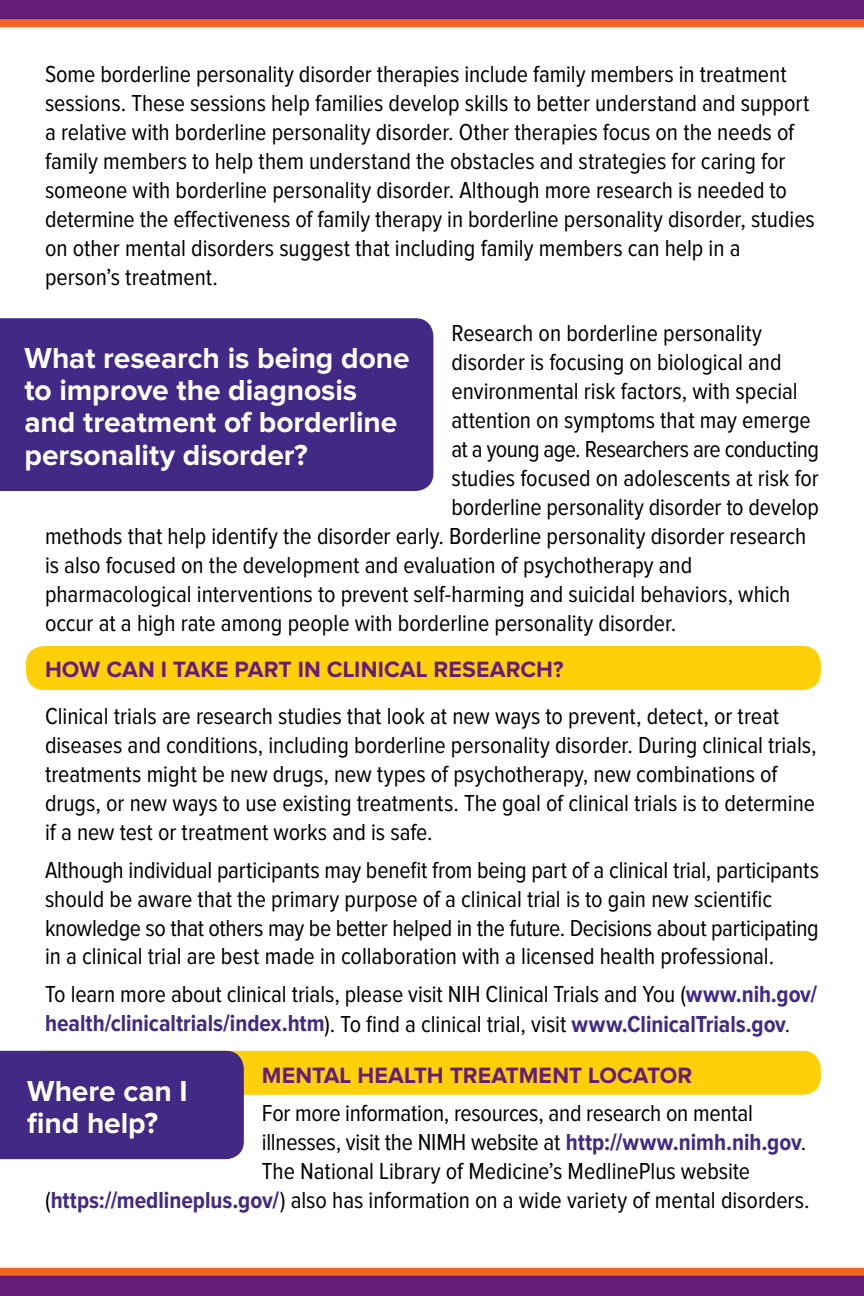
<style>
.page{position:relative;width:864px;height:1296px;background:#fff}
.page>*{position:absolute;margin:0;border:0;box-sizing:border-box;transform-origin:0 0}
.t1{font:700 30px/32px "Proxima Nova";letter-spacing:-.005em;color:#fff}
.t2{font:24px/29px "Proxima Nova Cond";color:#000}
.t3{font:24px "Proxima Nova Cond";letter-spacing:-.025em;color:#000}
.t4{font:700 23px "Proxima Nova";letter-spacing:.005em;color:#651d79}
.s1{font-weight:700;color:#412985}
</style>
<div class="page">
<div style="left:26px;top:1051px;width:795px;height:44px;background:#fed00a;border-radius:18px"></div>
<div style="left:26px;top:646px;width:795px;height:44px;background:#fed00a;border-radius:18px"></div>
<div style="left:0;top:0;width:864px;height:20px;background:#651d79"></div>
<div style="left:0;top:1276px;width:864px;height:20px;background:#651d79"></div>
<div style="left:0;top:1268px;width:864px;height:8px;background:#f26722"></div>
<div style="left:0;top:19px;width:864px;height:8px;background:#f26722"></div>
<div style="left:0;top:318px;width:433px;height:173px;background:#412985"></div>
<div style="left:0;top:1051px;width:244px;height:108px;background:#412985"></div>
<p class="t2" style="left:45px;top:60px;width:771px">Some borderline personality disorder therapies include family members in treatment sessions. These sessions help families develop skills to better understand and support a relative with borderline personality disorder. Other therapies focus on the needs of family members to help them understand the obstacles and strategies for caring for someone with borderline personality disorder. Although more research is needed to determine the effectiveness of family therapy in borderline personality disorder, studies on other mental disorders suggest that including family members can help in a person’s treatment.</p>
<p class="t2" style="left:451px;top:319px;width:312px">Research on borderline personality</p>
<p class="t2" style="left:451px;top:348px;width:332px">disorder is focusing on biological and</p>
<p class="t2" style="left:451px;top:377px;width:348px">environmental risk factors, with special</p>
<p class="t2" style="left:451px;top:406px;width:361px">attention on symptoms that may emerge</p>
<p class="t3" style="left:451px;top:438px;width:369px">at a young age. Researchers are conducting</p>
<p class="t2" style="left:451px;top:464px;width:369px">studies focused on adolescents at risk for</p>
<p class="t2" style="left:451px;top:493px;width:369px">borderline personality disorder to develop</p>
<p class="t2" style="left:45px;top:522px;width:763px">methods that help identify the disorder early. Borderline personality disorder research</p>
<p class="t2" style="left:45px;top:551px;width:649px">is also focused on the development and evaluation of psychotherapy and</p>
<p class="t2" style="left:45px;top:580px;width:747px">pharmacological interventions to prevent self-harming and suicidal behaviors, which</p>
<p class="t2" style="left:45px;top:609px;width:633px">occur at a high rate among people with borderline personality disorder.</p>
<h3 class="t4" style="left:45px;top:658px;width:520px">HOW CAN I TAKE PART IN CLINICAL RESEARCH?</h3>
<p class="t2" style="left:45px;top:702px;width:773px">Clinical trials are research studies that look at new ways to prevent, detect, or treat diseases and conditions, including borderline personality disorder. During clinical trials, treatments might be new drugs, new types of psychotherapy, new combinations of drugs, or new ways to use existing treatments. The goal of clinical trials is to determine if a new test or treatment works and is safe.</p>
<p class="t2" style="left:45px;top:856px;width:776px">Although individual participants may benefit from being part of a clinical trial, participants should be aware that the primary purpose of a clinical trial is to gain new scientific knowledge so that others may be better helped in the future. Decisions about participating in a clinical trial are best made in collaboration with a licensed health professional.</p>
<p class="t2" style="left:45px;top:981px;width:774px">To learn more about clinical trials, please visit NIH Clinical Trials and You (<span class="s1">www.nih.gov/ health/clinicaltrials/index.htm</span>). To find a clinical trial, visit <span class="s1">www.ClinicalTrials.gov</span>.</p>
<h2 class="t1" style="left:24px;top:344px;width:387px">What research is being done to improve the diagnosis and treatment of borderline personality disorder?</h2>
<h3 class="t4" style="left:262px;top:1064px;width:432px">MENTAL HEALTH TREATMENT LOCATOR</h3>
<p class="t2" style="left:262px;top:1099px;width:493px">For more information, resources, and research on mental</p>
<p class="t2" style="left:262px;top:1128px;width:546px">illnesses, visit the NIMH website at <span class="s1">http://www.nimh.nih.gov</span>.</p>
<p class="t2" style="left:262px;top:1157px;width:490px">The National Library of Medicine’s MedlinePlus website</p>
<p class="t2" style="left:45px;top:1186px;width:766px">(<span class="s1">https://medlineplus.gov/</span>) also has information on a wide variety of mental disorders.</p>
<h2 class="t1" style="left:27px;top:1076px;width:162px">Where can I find help?</h2>
</div>
